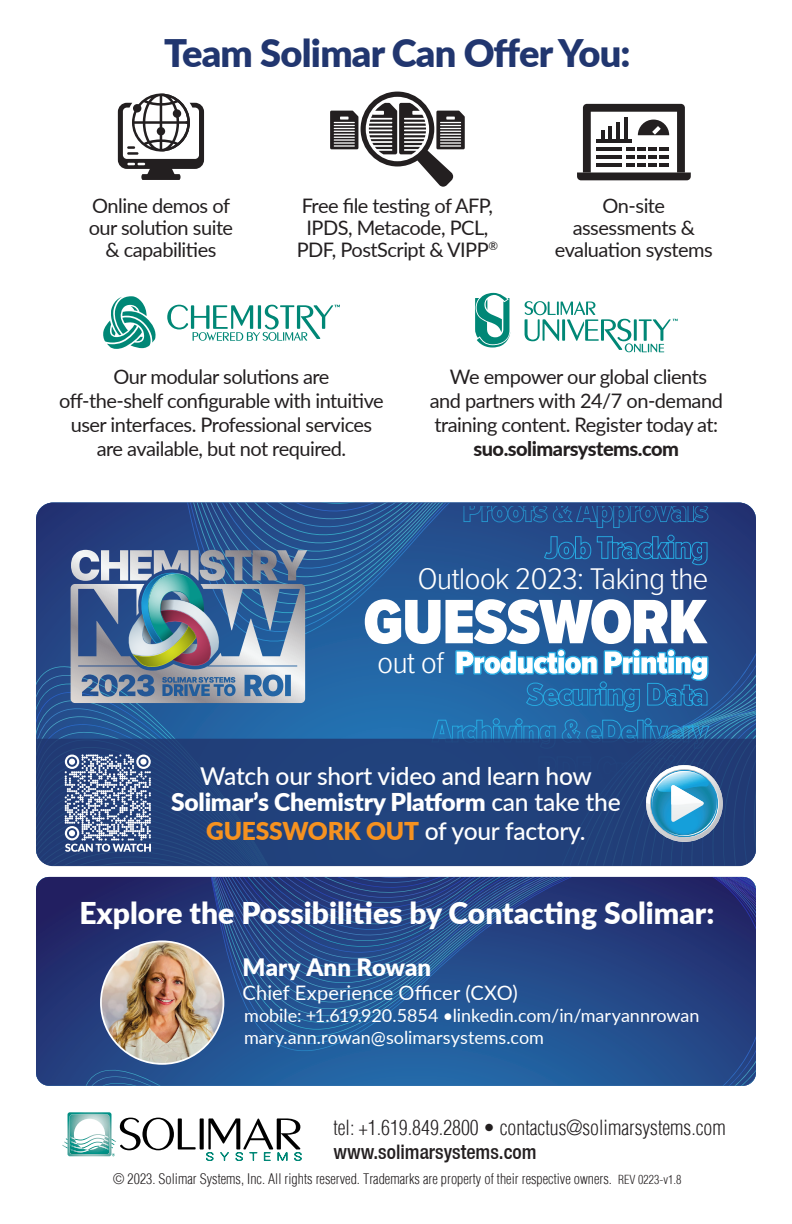
<style>
.page{position:relative;width:792px;height:1224px;background:#fff}
.page>*{position:absolute;margin:0;border:0;box-sizing:border-box;transform-origin:0 0}
.t1{font:900 65px "Proxima Nova Cond";letter-spacing:-.02em;color:#fff}
.t2{font:900 38px "Lato";letter-spacing:-.02em;color:#21366f}
.t3{font:300 31px "Proxima Nova Cond";letter-spacing:-.03em;color:#fff;scale:1.11 1}
.t4{font:900 30px "Lato";color:#fff}
.t5{font:500 24.6px/27.4px "Lato";letter-spacing:-.01em;color:#fff;text-align:center}
.t6{font:900 24px "Lato";color:#fff}
.t7{font:20px/22px "Lato";letter-spacing:-.025em;color:#231f20;text-align:center}
.t8{font:300 condensed 20px "Context Light Condensed S Si";color:#231f20}
.t9{font:20px "Lato";letter-spacing:.005em;color:#fff}
.t10{font:20px "Context Reprise Medium Cond S Si Normal";color:#231f20}
.t11{font:800 20px "Lato";letter-spacing:-.025em;color:#231f20}
.t12{font:18px/22px "Lato";color:#fff}
.t13{font:300 condensed 14px "Context Light Condensed S Si";color:#231f20}
.s1{font-weight:900}
.s2{font-weight:900;color:#f69220}
.s3{font-size:12px}
</style>
<div class="page">
<svg style="left:62px;top:1112px;width:134px;height:44px"></svg>
<svg style="left:200px;top:1118px;width:4px;height:31px"></svg>
<svg style="left:206px;top:1118px;width:96px;height:43px"></svg>
<svg style="left:475px;top:293px;width:35px;height:55px"></svg>
<svg style="left:525px;top:301px;width:153px;height:51px"></svg>
<svg style="left:118px;top:94px;width:86px;height:86px"></svg>
<svg style="left:330px;top:92px;width:135px;height:95px"></svg>
<svg style="left:577px;top:104px;width:114px;height:76px"></svg>
<hr style="left:597px;top:139px;width:35px;height:4px;background:#231f20">
<svg style="left:103px;top:296px;width:53px;height:53px"></svg>
<svg style="left:167px;top:305px;width:173px;height:36px"></svg>
<svg style="left:692px;top:503px;width:64px;height:236px;background:#264685"></svg>
<svg style="left:36px;top:503px;width:656px;height:236px;background:#316099"></svg>
<svg style="left:431px;top:507px;width:278px;height:232px;background:#235998"></svg>
<svg style="left:455px;top:649px;width:254px;height:32px"></svg>
<div style="left:36px;top:739px;width:720px;height:127px;background:#21417b"></div>
<svg style="left:71px;top:550px;width:236px;height:119px;background:#758ca4"></svg>
<svg style="left:65px;top:754px;width:86px;height:98px;background:#7486aa"></svg>
<svg style="left:646px;top:765px;width:76px;height:74px;background:#65a3c5"></svg>
<svg style="left:686px;top:877px;width:70px;height:209px;background:#25397b"></svg>
<svg style="left:36px;top:877px;width:650px;height:209px;background:#254a89"></svg>
<img style="left:101px;top:941px;width:122px;height:123px;border-radius:61px">
<div style="left:100px;top:941px;width:124px;height:124px;border:2px solid #fff;border-radius:50%"></div>
<h2 class="t2" style="left:164px;top:24px;width:468px">Team Solimar Can Offer You:</h2>
<p class="t7" style="left:89px;top:194px;width:146px">Online demos of our solution suite &amp; capabilities</p>
<p class="t7" style="left:297px;top:194px;width:203px">Free file testing of AFP,<br>IPDS, Metacode, PCL,<br>PDF, PostScript &amp; VIPP<sup>®</sup></p>
<p class="t7" style="left:555px;top:194px;width:160px">On-site assessments &amp; evaluation systems</p>
<p class="t7" style="left:59px;top:364px;width:326px;line-height:24px">Our modular solutions are off-the-shelf configurable with intuitive user interfaces. Professional services are available, but not required.</p>
<p class="t7" style="left:430px;top:364px;width:295px;line-height:24px">We empower our global clients and partners with 24/7 on-demand training content. Register today at:</p>
<p class="t11" style="left:473px;top:434px;width:207px">suo.solimarsystems.com</p>
<h3 class="t3" style="left:418px;top:560px;width:264px">Outlook 2023: Taking the</h3>
<h1 class="t1" style="left:364px;top:583px;width:345px">GUESSWORK</h1>
<h3 class="t3" style="left:377px;top:644px;width:62px">out of</h3>
<p class="t5" style="left:171px;top:761px;width:451px">Watch our short video and learn how<br><span class="s1">Solimar’s Chemistry Platform</span> can take the<br><span class="s2">GUESSWORK OUT</span> of your factory.</p>
<h3 class="t4" style="left:79px;top:890px;width:637px">Explore the Possibilities by Contacting Solimar:</h3>
<p class="t6" style="left:243px;top:949px;width:190px">Mary Ann Rowan</p>
<p class="t9" style="left:243px;top:978px;width:277px">Chief Experience Officer (CXO)</p>
<p class="t12" style="left:244px;top:1004px;width:457px">mobile: +1.619.920.5854 •linkedin.com/in/maryannrowan mary.ann.rowan@solimarsystems.com</p>
<p class="t8" style="left:333px;top:1116px;width:394px">tel: +1.619.849.2800 • contactus@solimarsystems.com</p>
<p class="t10" style="left:333px;top:1140px;width:205px">www.solimarsystems.com</p>
<p class="t13" style="left:113px;top:1171px;width:570px">© 2023. Solimar Systems, Inc. All rights reserved. Trademarks are property of their respective owners. <span class="s3">REV 0223-v1.8</span></p>
</div>
